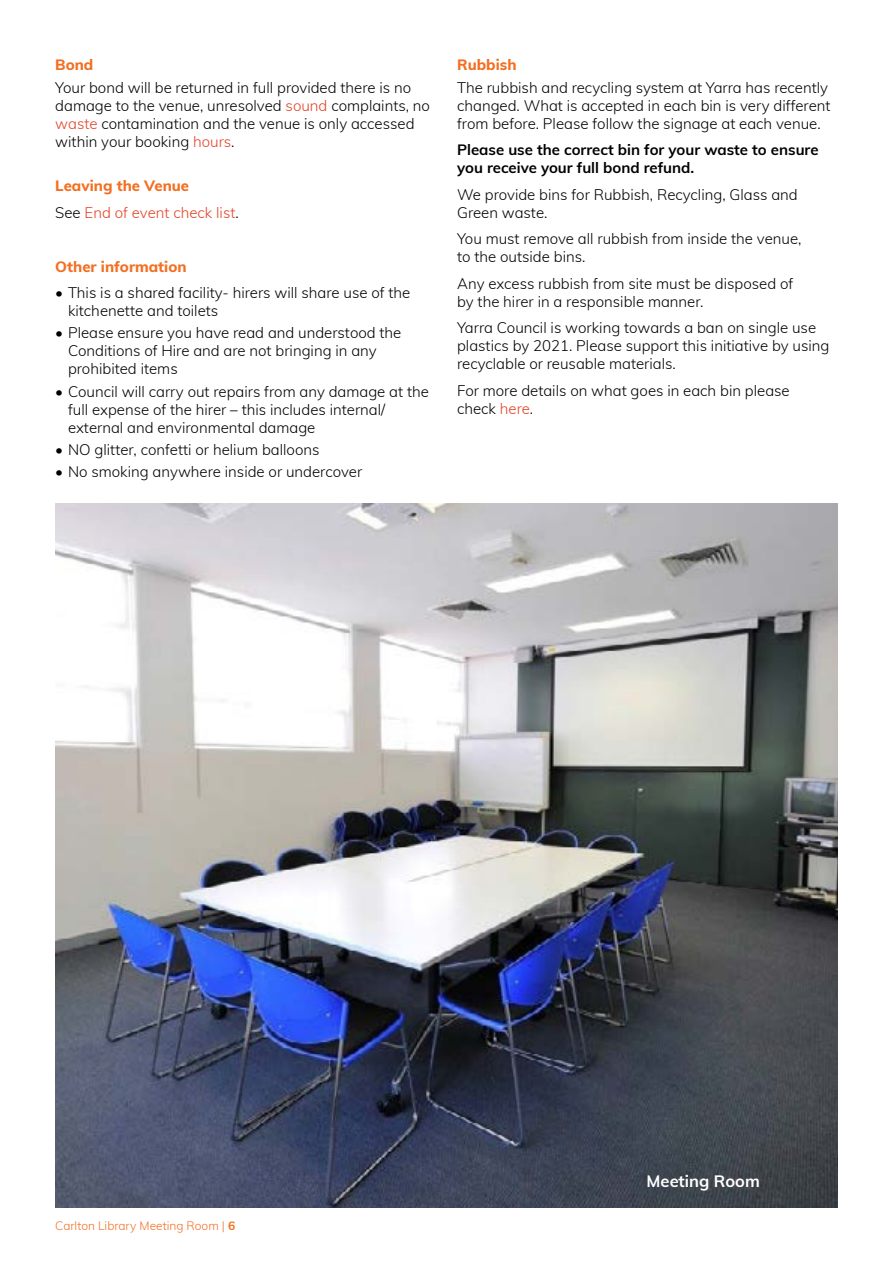
<style>
.page{position:relative;width:893px;height:1263px;background:#fff}
.page>*{position:absolute;margin:0;border:0;box-sizing:border-box;transform-origin:0 0}
.t1{font:700 16.5px "Muli";color:#fff}
.t2{font:300 15px/18px "Muli";color:#000}
.t3{font:700 15px/18px "Muli";color:#000}
.t4{font:300 15px/26.5px "Muli";color:#e44126}
.t5{font:800 15px "Muli";color:#f36f21}
.t6{font:300 12px "Muli";color:#f36f21}
.s1{color:#e44126}
.s2{font-weight:800;color:#f36f21}
.s3{color:#000}
.s4{font-weight:700}
</style>
<div class="page">
<img style="left:55px;top:504px;width:783px;height:704px">
<p class="t5" style="left:55px;top:54px;width:40px">Bond</p>
<p class="t2" style="left:55px;top:77px;width:376px">Your bond will be returned in full provided there is no damage to the venue, unresolved <span class="s1">sound</span> complaints, no <span class="s1">waste</span> contamination and the venue is only accessed within your booking <span class="s1">hours</span>.</p>
<p class="t4" style="left:55px;top:172px;width:185px"><span class="s2">Leaving the Venue<br></span><span class="s3">See</span> End of event check list<span class="s3">.</span></p>
<p class="t5" style="left:55px;top:255px;width:133px">Other information</p>
<p class="t2" style="left:68px;top:283px;width:344px;text-indent:-13px">• This is a shared facility- hirers will share use of the kitchenette and toilets</p>
<p class="t2" style="left:68px;top:323px;width:335px;text-indent:-13px">• Please ensure you have read and understood the<br>Conditions of Hire and are not bringing in any prohibited items</p>
<p class="t2" style="left:68px;top:382px;width:362px;text-indent:-13px">• Council will carry out repairs from any damage at the full expense of the hirer – this includes internal/ external and environmental damage</p>
<p class="t2" style="left:55px;top:440px;width:266px">• NO glitter, confetti or helium balloons</p>
<p class="t2" style="left:55px;top:462px;width:308px">• No smoking anywhere inside or undercover</p>
<p class="t5" style="left:457px;top:54px;width:61px">Rubbish</p>
<p class="t2" style="left:457px;top:77px;width:375px">The rubbish and recycling system at Yarra has recently changed. What is accepted in each bin is very different from before. Please follow the signage at each venue.</p>
<p class="t3" style="left:457px;top:140px;width:363px">Please use the correct bin for your waste to ensure you receive your full bond refund.</p>
<p class="t2" style="left:457px;top:184px;width:342px">We provide bins for Rubbish, Recycling, Glass and<br>Green waste.</p>
<p class="t2" style="left:457px;top:229px;width:346px">You must remove all rubbish from inside the venue, to the outside bins.</p>
<p class="t2" style="left:457px;top:273px;width:338px">Any excess rubbish from site must be disposed of by the hirer in a responsible manner.</p>
<p class="t2" style="left:457px;top:318px;width:374px">Yarra Council is working towards a ban on single use plastics by 2021. Please support this initiative by using recyclable or reusable materials.</p>
<p class="t2" style="left:457px;top:380px;width:334px">For more details on what goes in each bin please check <span class="s1">here</span>.</p>
<p class="t6" style="left:55px;top:1217px;width:181px">Carlton Library Meeting Room | <span class="s4">6</span></p>
<p class="t1" style="left:647px;top:1169px;width:115px">Meeting Room</p>
</div>
